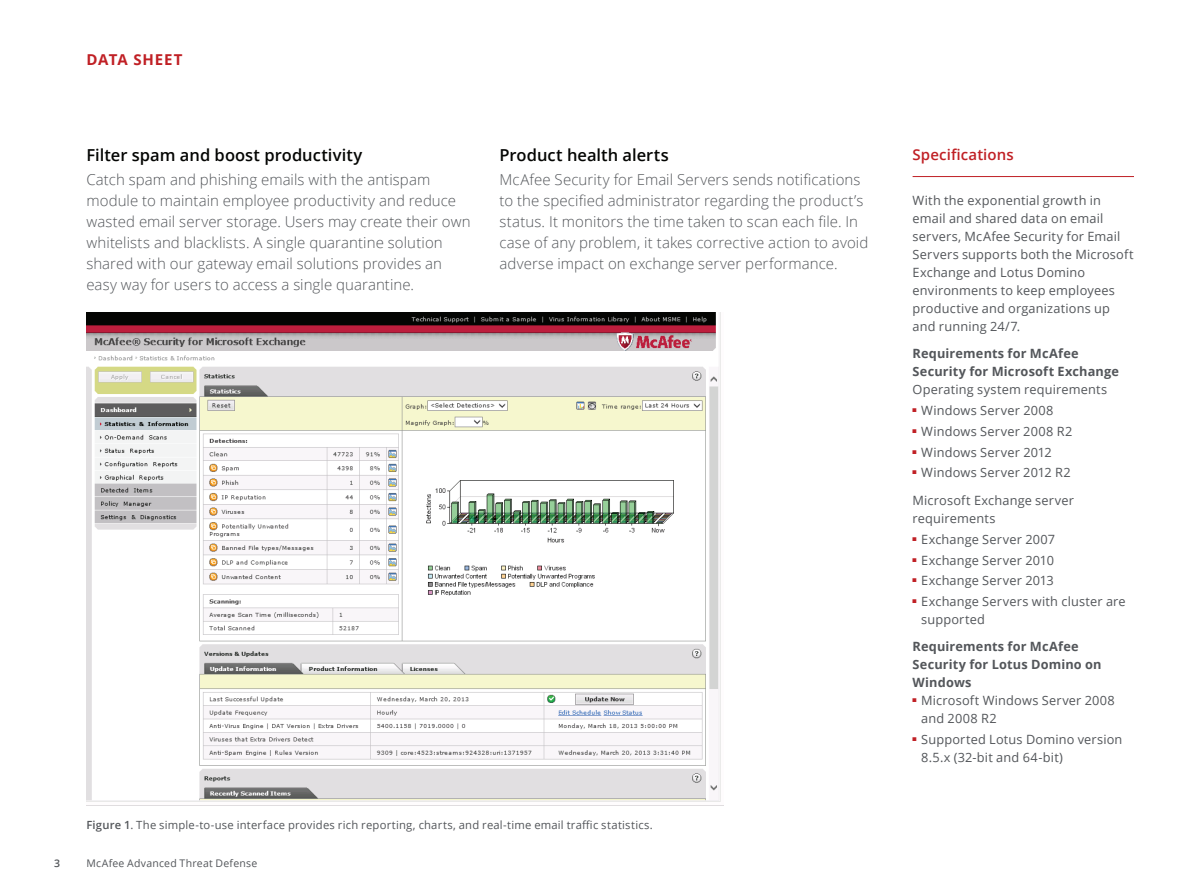
<style>
.page{position:relative;width:1188px;height:891px;background:#fff}
.page>*{position:absolute;margin:0;border:0;box-sizing:border-box;transform-origin:0 0}
.t1{font:600 16.5px "Open Sans";letter-spacing:.005em;color:#040503}
.t2{font:300 15px/21px "Open Sans";letter-spacing:.005em;color:#53565a}
.t3{font:600 15px "Open Sans";letter-spacing:.005em;color:#c02025}
.t4{font:700 15px "Open Sans";letter-spacing:.055em;color:#c02025}
.t5{font:12.75px/18px "Open Sans";letter-spacing:.015em;color:#53565a}
.t6{font:700 12.75px/18px "Open Sans";letter-spacing:.015em;color:#53565a}
.t7{font:11.25px "Open Sans";letter-spacing:.02em;color:#53565a}
.t8{font:10.5px "Open Sans";letter-spacing:.025em;color:#53565a}
.t9{font:600 10.5px "Open Sans";color:#53565a}
.s1{font-weight:600}
</style>
<div class="page">
<hr style="left:913px;top:176px;width:221px;height:1px;background:#c02025">
<img style="left:86px;top:313px;width:638px;height:493px">
<p class="t4" style="left:86px;top:49px;width:98px">DATA SHEET</p>
<p class="t1" style="left:86px;top:144px;width:277px">Filter spam and boost productivity</p>
<p class="t2" style="left:86px;top:168px;width:386px">Catch spam and phishing emails with the antispam module to maintain employee productivity and reduce wasted email server storage. Users may create their own whitelists and blacklists. A single quarantine solution shared with our gateway email solutions provides an easy way for users to access a single quarantine.</p>
<p class="t1" style="left:500px;top:144px;width:171px">Product health alerts</p>
<p class="t2" style="left:500px;top:168px;width:370px">McAfee Security for Email Servers sends notifications to the specified administrator regarding the product’s status. It monitors the time taken to scan each file. In case of any problem, it takes corrective action to avoid adverse impact on exchange server performance.</p>
<p class="t7" style="left:86px;top:817px;width:568px"><span class="s1">Figure 1</span>. The simple-to-use interface provides rich reporting, charts, and real-time email traffic statistics.</p>
<p class="t9" style="left:54px;top:856px;width:7px">3</p>
<p class="t8" style="left:86px;top:856px;width:172px">McAfee Advanced Threat Defense</p>
<p class="t3" style="left:913px;top:144px;width:103px">Specifications</p>
<p class="t5" style="left:913px;top:191px;width:222px">With the exponential growth in email and shared data on email servers, McAfee Security for Email<br>Servers supports both the Microsoft<br>Exchange and Lotus Domino environments to keep employees productive and organizations up and running 24/7.</p>
<p class="t6" style="left:913px;top:345px;width:208px">Requirements for McAfee<br>Security for Microsoft Exchange</p>
<p class="t5" style="left:913px;top:381px;width:196px">Operating system requirements</p>
<p class="t5" style="left:913px;top:401px;width:142px"><sup>■</sup> Windows Server 2008</p>
<p class="t5" style="left:913px;top:422px;width:161px"><sup>■</sup> Windows Server 2008 R2</p>
<p class="t5" style="left:913px;top:443px;width:141px"><sup>■</sup> Windows Server 2012</p>
<p class="t5" style="left:913px;top:458px;width:163px;line-height:27.9px"><sup>■</sup> Windows Server 2012 R2<br>Microsoft Exchange server</p>
<p class="t5" style="left:913px;top:509px;width:85px">requirements</p>
<p class="t5" style="left:913px;top:530px;width:144px"><sup>■</sup> Exchange Server 2007</p>
<p class="t5" style="left:913px;top:551px;width:143px"><sup>■</sup> Exchange Server 2010</p>
<p class="t5" style="left:913px;top:571px;width:143px"><sup>■</sup> Exchange Server 2013</p>
<p class="t5" style="left:921px;top:592px;width:206px;text-indent:-9px"><sup>■</sup> Exchange Servers with cluster are supported</p>
<p class="t6" style="left:913px;top:637px;width:190px">Requirements for McAfee<br>Security for Lotus Domino on<br>Windows</p>
<p class="t5" style="left:921px;top:691px;width:195px;text-indent:-9px"><sup>■</sup> Microsoft Windows Server 2008 and 2008 R2</p>
<p class="t5" style="left:921px;top:730px;width:203px;text-indent:-9px"><sup>■</sup> Supported Lotus Domino version<br>8.5.x (32-bit and 64-bit)</p>
</div>
